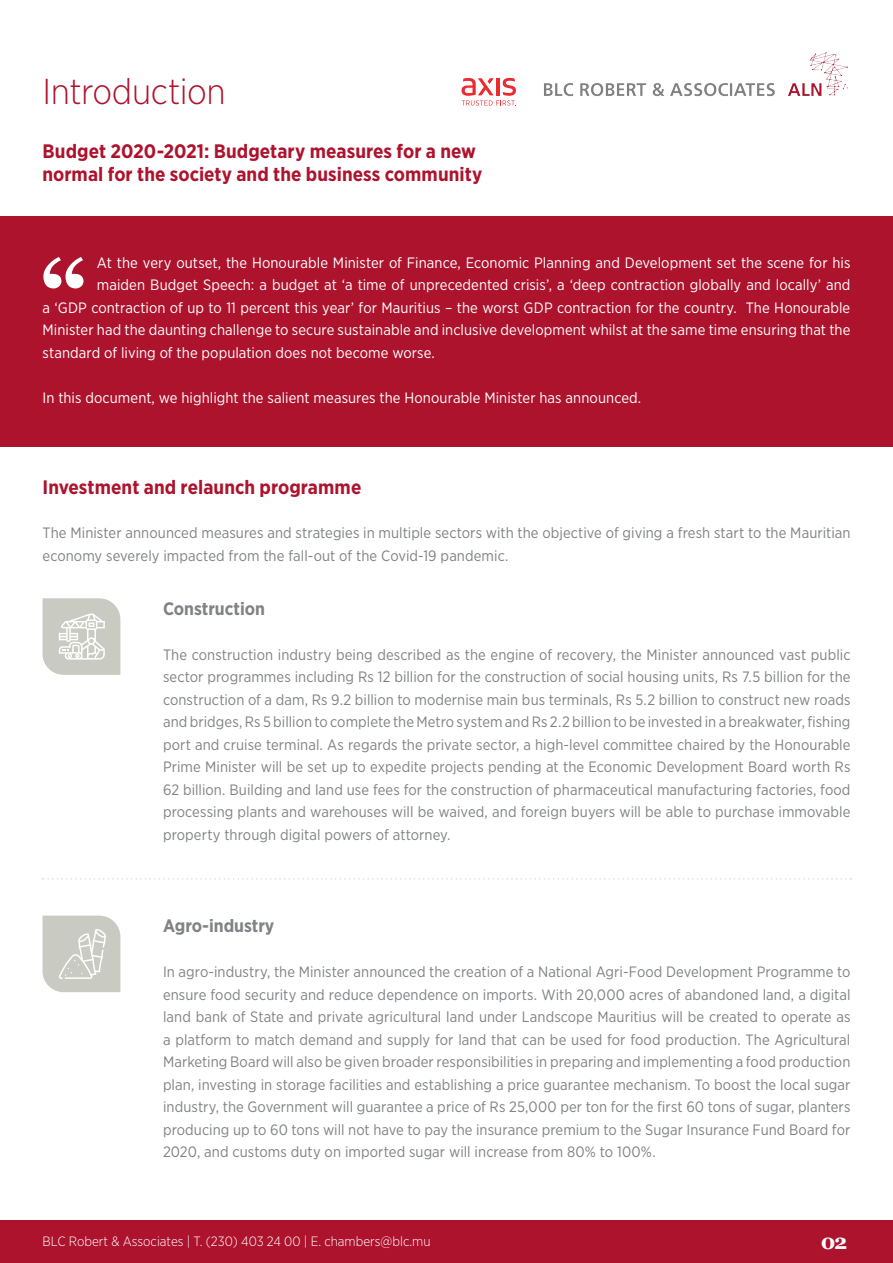
<style>
.page{position:relative;width:893px;height:1263px;background:#fff}
.page>*{position:absolute;margin:0;border:0;box-sizing:border-box;transform-origin:0 0}
.t1{font:300 36px "Gotham Narrow";letter-spacing:-.01em;color:#ae132d}
.t2{font:700 21px "Georgia";color:#fff}
.t3{font:700 19.5px/23.4px "Gotham Narrow";letter-spacing:.005em;color:#ae132d}
.t4{font:700 18px "Gotham Narrow";color:#808285}
.t5{font:15px/22.5px "Gotham Narrow";letter-spacing:.005em;color:#808285;text-align:justify}
.t6{font:15px "Gotham Narrow";letter-spacing:.005em;color:#fff}
.t7{font:300 13.5px "Gotham Narrow";color:#fff}
</style>
<div class="page">
<div style="left:0;top:216px;width:893px;height:230px;background:#ae132d"></div>
<svg style="left:43px;top:257px;width:41px;height:31px"></svg>
<svg style="left:43px;top:598px;width:77px;height:77px;background:#d2d3cd"></svg>
<svg style="left:43px;top:878px;width:808px;height:1px"></svg>
<svg style="left:43px;top:916px;width:77px;height:76px;background:#ced0c9"></svg>
<img style="left:544px;top:52px;width:304px;height:45px">
<svg style="left:461px;top:78px;width:55px;height:28px"></svg>
<div style="left:0;top:1220px;width:893px;height:43px;background:#ae132d"></div>
<h1 class="t1" style="left:43px;top:70px;width:185px">Introduction</h1>
<h3 class="t3" style="left:43px;top:139px;width:441px">Budget 2020-2021: Budgetary measures for a new normal for the society and the business community</h3>
<p class="t6" style="left:97px;top:253px;width:755px">At the very outset, the Honourable Minister of Finance, Economic Planning and Development set the scene for his</p>
<p class="t6" style="left:97px;top:275px;width:755px">maiden Budget Speech: a budget at ‘a time of unprecedented crisis’, a ‘deep contraction globally and locally’ and</p>
<p class="t6" style="left:43px;top:298px;width:809px">a ‘GDP contraction of up to 11 percent this year’ for Mauritius – the worst GDP contraction for the country. The Honourable</p>
<p class="t6" style="left:43px;top:320px;width:809px">Minister had the daunting challenge to secure sustainable and inclusive development whilst at the same time ensuring that the</p>
<p class="t6" style="left:43px;top:343px;width:394px">standard of living of the population does not become worse.</p>
<p class="t6" style="left:43px;top:388px;width:600px">In this document, we highlight the salient measures the Honourable Minister has announced.</p>
<h3 class="t3" style="left:43px;top:476px;width:320px">Investment and relaunch programme</h3>
<p class="t5" style="left:43px;top:522px;width:809px">The Minister announced measures and strategies in multiple sectors with the objective of giving a fresh start to the Mauritian economy severely impacted from the fall-out of the Covid-19 pandemic.</p>
<p class="t4" style="left:163px;top:597px;width:104px">Construction</p>
<p class="t5" style="left:163px;top:643px;width:689px">The construction industry being described as the engine of recovery, the Minister announced vast public sector programmes including Rs 12 billion for the construction of social housing units, Rs 7.5 billion for the construction of a dam, Rs 9.2 billion to modernise main bus terminals, Rs 5.2 billion to construct new roads and bridges, Rs 5 billion to complete the Metro system and Rs 2.2 billion to be invested in a breakwater, fishing port and cruise terminal. As regards the private sector, a high-level committee chaired by the Honourable Prime Minister will be set up to expedite projects pending at the Economic Development Board worth Rs 62 billion. Building and land use fees for the construction of pharmaceutical manufacturing factories, food processing plants and warehouses will be waived, and foreign buyers will be able to purchase immovable property through digital powers of attorney.</p>
<p class="t4" style="left:163px;top:914px;width:113px">Agro-industry</p>
<p class="t5" style="left:163px;top:960px;width:689px">In agro-industry, the Minister announced the creation of a National Agri-Food Development Programme to ensure food security and reduce dependence on imports. With 20,000 acres of abandoned land, a digital land bank of State and private agricultural land under Landscope Mauritius will be created to operate as a platform to match demand and supply for land that can be used for food production. The Agricultural Marketing Board will also be given broader responsibilities in preparing and implementing a food production plan, investing in storage facilities and establishing a price guarantee mechanism. To boost the local sugar industry, the Government will guarantee a price of Rs 25,000 per ton for the first 60 tons of sugar, planters producing up to 60 tons will not have to pay the insurance premium to the Sugar Insurance Fund Board for 2020, and customs duty on imported sugar will increase from 80% to 100%.</p>
<p class="t7" style="left:43px;top:1233px;width:390px">BLC Robert &amp; Associates | T. (230) 403 24 00 | E. chambers@blc.mu</p>
<h2 class="t2" style="left:821px;top:1229px;width:28px">02</h2>
</div>
